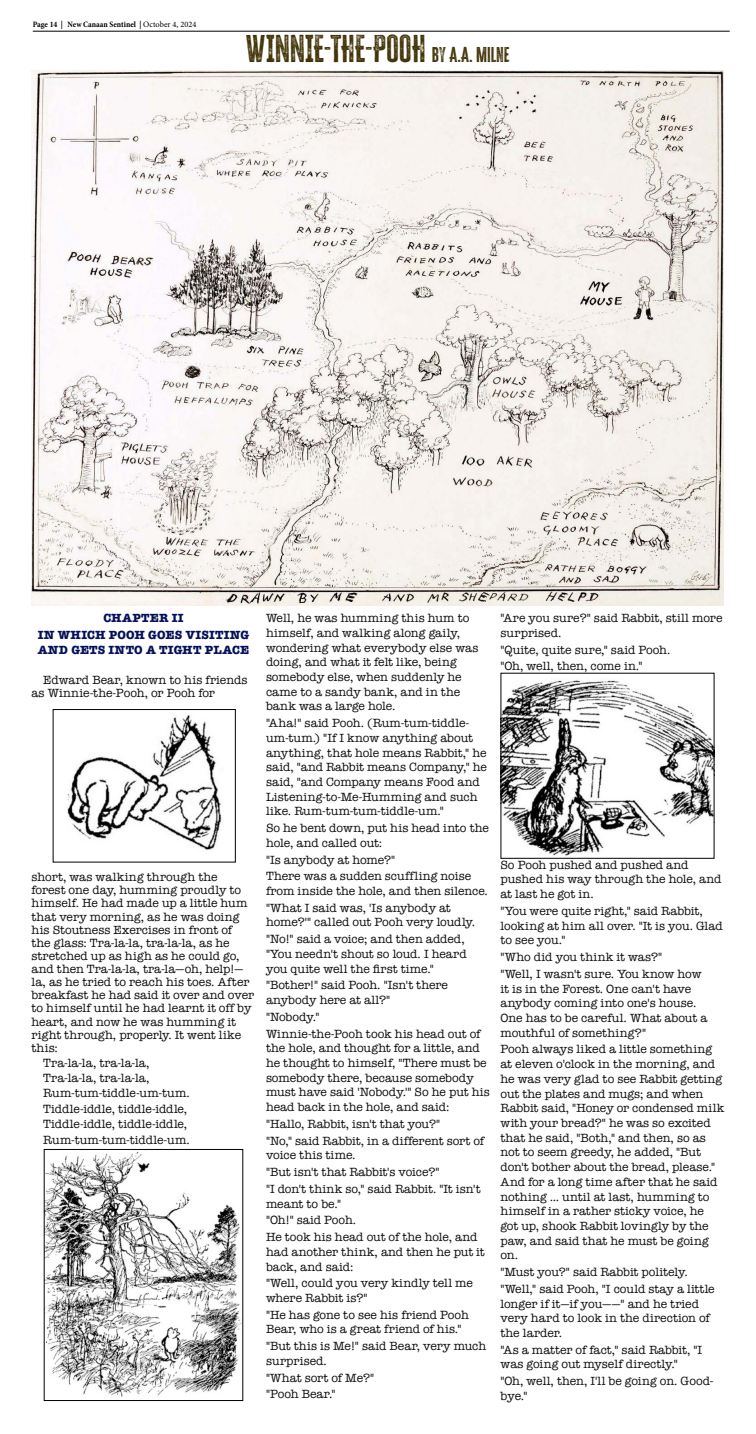
<style>
.page{position:relative;width:756px;height:1434px;background:#fff}
.page>*{position:absolute;margin:0;border:0;box-sizing:border-box;transform-origin:0 0}
.t1{font:31.5px "Cheddar Gothic Rough";letter-spacing:-.005em;color:#413306}
.t2{font:12.25px/14.7px "American Typewriter";color:#0d0d0d}
.t3{font:700 12.25px/16.9px "American Typewriter";letter-spacing:.015em;color:#031059;text-align:center}
.t4{font:700 condensed 8.31px "Minion Pro";color:#000}
.s1{font-weight:400;font-stretch:normal}
.s2{font-size:17.5px}
</style>
<div class="page">
<hr style="left:33px;top:31px;width:697px;height:1px;background:#000">
<img style="left:32px;top:70px;width:691px;height:535px">
<img style="left:46px;top:1151px;width:195px;height:246px">
<img style="left:502px;top:680px;width:211px;height:176px">
<img style="left:67px;top:715px;width:155px;height:135px">
<div style="left:53px;top:709px;width:183px;height:153px;border:1px solid #000"></div>
<p class="t4" style="left:33px;top:19px;width:165px">Page 14 | New Canaan Sentinel | <span class="s1">October 4, 2024</span></p>
<h1 class="t1" style="left:246px;top:29px;width:265px">WINNIE-THE-POOH <span class="s2">by A.A. Milne</span></h1>
<p class="t3" style="left:38px;top:609px;width:213px">CHAPTER II<br>IN WHICH POOH GOES VISITING</p>
<p class="t3" style="left:38px;top:640px;width:213px">AND GETS INTO A TIGHT PLACE</p>
<p class="t2" style="left:32px;top:673px;width:218px;line-height:13.1px;text-indent:12px">Edward Bear, known to his friends as Winnie-the-Pooh, or Pooh for</p>
<p class="t2" style="left:32px;top:870px;width:224px;line-height:13.1px">short, was walking through the forest one day, humming proudly to himself. He had made up a little hum that very morning, as he was doing his Stoutness Exercises in front of the glass: Tra-la-la, tra-la-la, as he stretched up as high as he could go, and then Tra-la-la, tra-la—oh, help!— la, as he tried to reach his toes. After breakfast he had said it over and over to himself until he had learnt it off by heart, and now he was humming it right through, properly. It went like this:</p>
<p class="t2" style="left:43px;top:1054px;width:148px;line-height:15.1px">Tra-la-la, tra-la-la,<br>Tra-la-la, tra-la-la,<br>Rum-tum-tiddle-um-tum.<br>Tiddle-iddle, tiddle-iddle,<br>Tiddle-iddle, tiddle-iddle,</p>
<p class="t2" style="left:43px;top:1132px;width:148px">Rum-tum-tum-tiddle-um.</p>
<p class="t2" style="left:266px;top:610px;width:214px">Well, he was humming this hum to himself, and walking along gaily, wondering what everybody else was doing, and what it felt like, being somebody else, when suddenly he came to a sandy bank, and in the bank was a large hole.</p>
<p class="t2" style="left:266px;top:715px;width:223px">"Aha!" said Pooh. (Rum-tum-tiddle&shy;um-tum.) "If I know anything about anything, that hole means Rabbit," he said, "and Rabbit means Company," he said, "and Company means Food and Listening-to-Me-Humming and such like. Rum-tum-tum-tiddle-um."</p>
<p class="t2" style="left:266px;top:820px;width:225px">So he bent down, put his head into the hole, and called out:</p>
<p class="t2" style="left:266px;top:850px;width:207px;line-height:16.7px">"Is anybody at home?"<br>There was a sudden scuffling noise</p>
<p class="t2" style="left:266px;top:882px;width:224px;line-height:16.7px">from inside the hole, and then silence. "What I said was, 'Is anybody at</p>
<p class="t2" style="left:266px;top:913px;width:211px;line-height:16.7px">home?'" called out Pooh very loudly. "No!" said a voice; and then added,</p>
<p class="t2" style="left:266px;top:946px;width:202px">"You needn't shout so loud. I heard you quite well the first time."</p>
<p class="t2" style="left:266px;top:977px;width:184px">"Bother!" said Pooh. "Isn't there anybody here at all?"</p>
<p class="t2" style="left:266px;top:1007px;width:216px;line-height:16.7px">"Nobody."<br>Winnie-the-Pooh took his head out of</p>
<p class="t2" style="left:266px;top:1040px;width:225px">the hole, and thought for a little, and he thought to himself, "There must be somebody there, because somebody must have said 'Nobody.'" So he put his head back in the hole, and said:</p>
<p class="t2" style="left:266px;top:1114px;width:220px;line-height:16.7px">"Hallo, Rabbit, isn't that you?"<br>"No," said Rabbit, in a different sort of</p>
<p class="t2" style="left:266px;top:1146px;width:216px;line-height:16.7px">voice this time.<br>"But isn't that Rabbit's voice?"<br>"I don't think so," said Rabbit. "It isn't</p>
<p class="t2" style="left:266px;top:1194px;width:213px;line-height:16.7px">meant to be."<br>"Oh!" said Pooh.<br>He took his head out of the hole, and</p>
<p class="t2" style="left:266px;top:1243px;width:220px">had another think, and then he put it back, and said:</p>
<p class="t2" style="left:266px;top:1275px;width:208px">"Well, could you very kindly tell me where Rabbit is?"</p>
<p class="t2" style="left:266px;top:1306px;width:204px">"He has gone to see his friend Pooh<br>Bear, who is a great friend of his."</p>
<p class="t2" style="left:266px;top:1338px;width:222px">"But this is Me!" said Bear, very much surprised.</p>
<p class="t2" style="left:266px;top:1368px;width:110px;line-height:16.7px">"What sort of Me?" "Pooh Bear."</p>
<p class="t2" style="left:501px;top:610px;width:223px">"Are you sure?" said Rabbit, still more surprised.</p>
<p class="t2" style="left:501px;top:640px;width:171px;line-height:16.7px">"Quite, quite sure," said Pooh. "Oh, well, then, come in."</p>
<p class="t2" style="left:500px;top:856px;width:222px">So Pooh pushed and pushed and pushed his way through the hole, and at last he got in.</p>
<p class="t2" style="left:500px;top:903px;width:224px">"You were quite right," said Rabbit, looking at him all over. "It is you. Glad to see you."</p>
<p class="t2" style="left:500px;top:948px;width:203px;line-height:16.7px">"Who did you think it was?"<br>"Well, I wasn't sure. You know how</p>
<p class="t2" style="left:500px;top:980px;width:208px">it is in the Forest. One can't have anybody coming into one's house.<br>One has to be careful. What about a mouthful of something?"</p>
<p class="t2" style="left:500px;top:1041px;width:225px">Pooh always liked a little something at eleven o'clock in the morning, and he was very glad to see Rabbit getting out the plates and mugs; and when Rabbit said, "Honey or condensed milk with your bread?" he was so excited that he said, "Both," and then, so as not to seem greedy, he added, "But don't bother about the bread, please." And for a long time after that he said nothing ... until at last, humming to himself in a rather sticky voice, he got up, shook Rabbit lovingly by the paw, and said that he must be going on.</p>
<p class="t2" style="left:500px;top:1263px;width:216px;line-height:16.7px">"Must you?" said Rabbit politely. "Well," said Pooh, "I could stay a little</p>
<p class="t2" style="left:500px;top:1295px;width:211px">longer if it—if you——" and he tried very hard to look in the direction of the larder.</p>
<p class="t2" style="left:500px;top:1341px;width:203px">"As a matter of fact," said Rabbit, "I was going out myself directly."</p>
<p class="t2" style="left:500px;top:1373px;width:215px">"Oh, well, then, I'll be going on. Good&shy;bye."</p>
</div>
